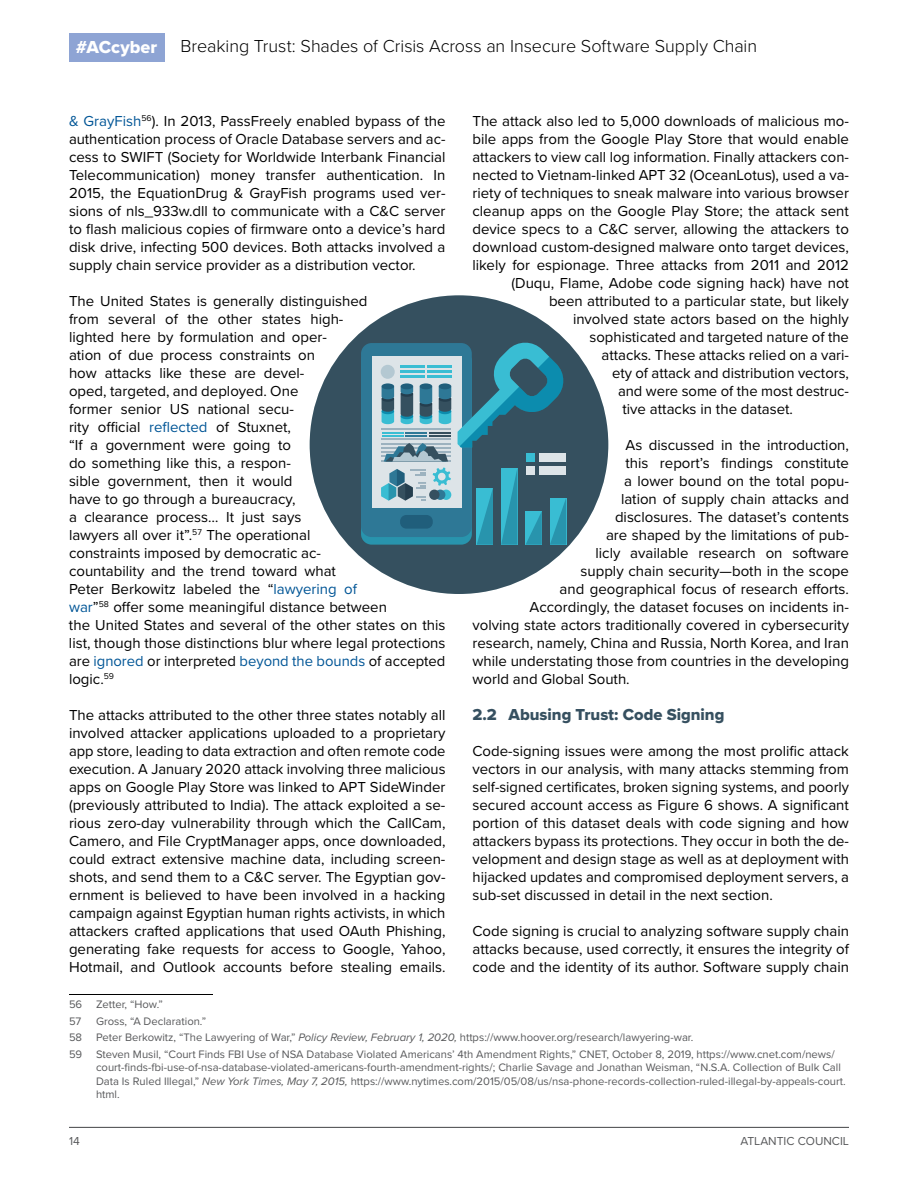
<style>
.page{position:relative;width:918px;height:1188px;background:#fff}
.page>*{position:absolute;margin:0;border:0;box-sizing:border-box;transform-origin:0 0}
.t1{font:300 18px "Proxima Nova";letter-spacing:-.005em;color:#000}
.t2{font:18px "Proxima Nova Extrabld";color:#fff}
.t3{font:16.5px "Proxima Nova Extrabld";color:#365060}
.t4{font:15px/18px "Proxima Nova";color:#000;text-align:justify}
.t5{font:12px "Proxima Nova";color:#58595b}
.t6{font:11.25px/16.5px "Proxima Nova";color:#58595b}
.s1{color:#005596}
.s2{font-style:italic}
</style>
<div class="page">
<hr style="left:69px;top:1127px;width:780px;height:1px;background:#58595b">
<div style="left:69px;top:33px;width:95px;height:28px;background:#8ea4d4"></div>
<hr style="left:69px;top:994px;width:144px;height:1px;background:#000">
<div style="left:310px;top:295px;width:298px;height:299px;background:#35505f;border-radius:149px"></div>
<div style="left:361px;top:351px;width:111px;height:194px;background:#2894ad;border-radius:11px"></div>
<div style="left:361px;top:343px;width:111px;height:194px;background:#2e7896;border-radius:11px"></div>
<div style="left:372px;top:357px;width:89px;height:151px;background:#dde4e8"></div>
<div style="left:400px;top:515px;width:33px;height:14px;background:#205e7b;border-radius:6px"></div>
<svg style="left:382px;top:383px;width:12px;height:41px"></svg>
<div style="left:382px;top:383px;width:12px;height:6px;background:#205e7b;border-radius:50%"></div>
<svg style="left:401px;top:383px;width:12px;height:41px"></svg>
<div style="left:401px;top:383px;width:12px;height:6px;background:#205e7b;border-radius:50%"></div>
<svg style="left:420px;top:383px;width:12px;height:41px"></svg>
<div style="left:420px;top:383px;width:12px;height:6px;background:#205e7b;border-radius:50%"></div>
<svg style="left:439px;top:383px;width:12px;height:41px"></svg>
<div style="left:439px;top:383px;width:12px;height:6px;background:#205e7b;border-radius:50%"></div>
<hr style="left:381px;top:428px;width:70px;height:2px;background:#b4c8d2">
<hr style="left:381px;top:439px;width:70px;height:1px;background:#b4c8d2">
<hr style="left:382px;top:435px;width:22px;height:2px;background:#39bdd3">
<hr style="left:405px;top:435px;width:22px;height:2px;background:#2e7896">
<svg style="left:382px;top:432px;width:69px;height:1px"></svg>
<hr style="left:429px;top:435px;width:22px;height:2px;background:#35505f">
<svg style="left:381px;top:443px;width:70px;height:58px"></svg>
<div style="left:381px;top:365px;width:14px;height:14px;background:#b4c8d2;border-radius:50%"></div>
<hr style="left:427px;top:366px;width:24px;height:2px;background:#39bdd3">
<hr style="left:427px;top:370px;width:24px;height:3px;background:#39bdd3">
<hr style="left:427px;top:375px;width:24px;height:2px;background:#39bdd3">
<hr style="left:401px;top:366px;width:24px;height:2px;background:#39bdd3">
<hr style="left:401px;top:370px;width:24px;height:3px;background:#39bdd3">
<hr style="left:401px;top:375px;width:24px;height:2px;background:#39bdd3">
<svg style="left:477px;top:488px;width:16px;height:57px"></svg>
<svg style="left:501px;top:468px;width:16px;height:77px"></svg>
<svg style="left:526px;top:511px;width:16px;height:34px"></svg>
<svg style="left:550px;top:498px;width:16px;height:47px"></svg>
<div style="left:527px;top:453px;width:8px;height:9px;background:#39bdd3"></div>
<div style="left:527px;top:466px;width:8px;height:9px;background:#dde4e8"></div>
<div style="left:540px;top:453px;width:26px;height:9px;background:#dde4e8"></div>
<div style="left:540px;top:466px;width:26px;height:9px;background:#dde4e8"></div>
<svg style="left:458px;top:340px;width:108px;height:108px"></svg>
<p class="t2" style="left:76px;top:33px;width:83px">#ACcyber</p>
<p class="t1" style="left:181px;top:33px;width:578px">Breaking Trust: Shades of Crisis Across an Insecure Software Supply Chain</p>
<p class="t4" style="left:69px;top:111px;width:378px"><span class="s1">&amp; GrayFish</span><sup>56</sup>). In 2013, PassFreely enabled bypass of the authentication process of Oracle Database servers and ac&shy;cess to SWIFT (Society for Worldwide Interbank Financial Telecommunication) money transfer authentication. In 2015, the EquationDrug &amp; GrayFish programs used ver&shy;sions of nls_933w.dll to communicate with a C&amp;C server to flash malicious copies of firmware onto a device’s hard disk drive, infecting 500 devices. Both attacks involved a supply chain service provider as a distribution vector.</p>
<p class="t4" style="left:69px;top:291px;width:378px;text-align:left">The United States is generally distinguished<br>from several of the other states high-<br>lighted here by formulation and oper-<br>ation of due process constraints on<br>how attacks like these are devel-<br>oped, targeted, and deployed. One<br>former senior US national secu-<br>rity official <span class="s1">reflected</span> of Stuxnet,<br>“If a government were going to<br>do something like this, a respon-<br>sible government, then it would<br>have to go through a bureaucracy,<br>a clearance process… It just says<br>lawyers all over it”.<sup>57</sup> The operational<br>constraints imposed by democratic ac-<br>countability and the trend toward what<br>Peter Berkowitz labeled the “<span class="s1">lawyering of<br>war</span>”<sup>58</sup> offer some meaningiful distance between<br>the United States and several of the other states on this list, though those distinctions blur where legal protections are <span class="s1">ignored</span> or interpreted <span class="s1">beyond the bounds</span> of accepted logic.<sup>59</sup></p>
<p class="t4" style="left:69px;top:705px;width:378px">The attacks attributed to the other three states notably all involved attacker applications uploaded to a proprietary app store, leading to data extraction and often remote code execution. A January 2020 attack involving three malicious apps on Google Play Store was linked to APT SideWinder (previously attributed to India). The attack exploited a se&shy;rious zero-day vulnerability through which the CallCam, Camero, and File CryptManager apps, once downloaded, could extract extensive machine data, including screen&shy;shots, and send them to a C&amp;C server. The Egyptian gov&shy;ernment is believed to have been involved in a hacking campaign against Egyptian human rights activists, in which attackers crafted applications that used OAuth Phishing, generating fake requests for access to Google, Yahoo, Hotmail, and Outlook accounts before stealing emails.</p>
<p class="t6" style="left:69px;top:996px;width:95px">56 Zetter, “How.”<br>57</p>
<p class="t4" style="left:472px;top:111px;width:378px">The attack also led to 5,000 downloads of malicious mo-</p>
<p class="t4" style="left:472px;top:129px;width:378px">bile apps from the Google Play Store that would enable</p>
<p class="t4" style="left:472px;top:147px;width:378px">attackers to view call log information. Finally attackers con-</p>
<p class="t4" style="left:472px;top:165px;width:378px">nected to Vietnam-linked APT 32 (OceanLotus), used a va-</p>
<p class="t4" style="left:472px;top:183px;width:378px">riety of techniques to sneak malware into various browser</p>
<p class="t4" style="left:472px;top:201px;width:378px">cleanup apps on the Google Play Store; the attack sent</p>
<p class="t4" style="left:472px;top:219px;width:378px">device specs to a C&amp;C server, allowing the attackers to</p>
<p class="t4" style="left:472px;top:237px;width:378px">download custom-designed malware onto target devices,</p>
<p class="t4" style="left:472px;top:255px;width:378px">likely for espionage. Three attacks from 2011 and 2012</p>
<p class="t4" style="left:512px;top:273px;width:339px">(Duqu, Flame, Adobe code signing hack) have not</p>
<p class="t4" style="left:549px;top:291px;width:301px">been attributed to a particular state, but likely</p>
<p class="t4" style="left:573px;top:309px;width:277px">involved state actors based on the highly</p>
<p class="t4" style="left:590px;top:327px;width:261px">sophisticated and targeted nature of the</p>
<p class="t4" style="left:602px;top:345px;width:249px">attacks. These attacks relied on a vari-</p>
<p class="t4" style="left:612px;top:363px;width:239px">ety of attack and distribution vectors,</p>
<p class="t4" style="left:618px;top:381px;width:233px">and were some of the most destruc-</p>
<p class="t4" style="left:622px;top:399px;width:172px">tive attacks in the dataset.</p>
<p class="t4" style="left:626px;top:435px;width:225px">As discussed in the introduction,</p>
<p class="t4" style="left:626px;top:453px;width:225px">this report’s findings constitute</p>
<p class="t4" style="left:624px;top:471px;width:226px">a lower bound on the total popu-</p>
<p class="t4" style="left:621px;top:489px;width:230px">lation of supply chain attacks and</p>
<p class="t4" style="left:615px;top:507px;width:235px">disclosures. The dataset’s contents</p>
<p class="t4" style="left:606px;top:525px;width:244px">are shaped by the limitations of pub-</p>
<p class="t4" style="left:596px;top:543px;width:255px">licly available research on software</p>
<p class="t4" style="left:580px;top:561px;width:270px">supply chain security—both in the scope</p>
<p class="t4" style="left:560px;top:579px;width:291px">and geographical focus of research efforts.</p>
<p class="t4" style="left:530px;top:597px;width:321px">Accordingly, the dataset focuses on incidents in-</p>
<p class="t4" style="left:472px;top:615px;width:378px">volving state actors traditionally covered in cybersecurity</p>
<p class="t4" style="left:472px;top:633px;width:378px">research, namely, China and Russia, North Korea, and Iran</p>
<p class="t4" style="left:472px;top:651px;width:378px">while understating those from countries in the developing</p>
<p class="t4" style="left:472px;top:669px;width:159px">world and Global South.</p>
<p class="t3" style="left:472px;top:702px;width:254px">2.2 Abusing Trust: Code Signing</p>
<p class="t4" style="left:472px;top:741px;width:378px">Code-signing issues were among the most prolific attack vectors in our analysis, with many attacks stemming from self-signed certificates, broken signing systems, and poorly secured account access as Figure 6 shows. A significant portion of this dataset deals with code signing and how attackers bypass its protections. They occur in both the de&shy;velopment and design stage as well as at deployment with hijacked updates and compromised deployment servers, a sub-set discussed in detail in the next section.</p>
<p class="t4" style="left:472px;top:921px;width:378px">Code signing is crucial to analyzing software supply chain attacks because, used correctly, it ensures the integrity of code and the identity of its author. Software supply chain</p>
<p class="t6" style="left:69px;top:1012px;width:767px;text-indent:27px">Gross, “A Declaration.”<br>58 Peter Berkowitz, “The Lawyering of War,” <span class="s2">Policy Review, February 1, 2020,</span> https://www.hoover.org/research/lawyering-war.<br>59 Steven Musil, “Court Finds FBI Use of NSA Database Violated Americans’ 4th Amendment Rights,” CNET, October 8, 2019, https://www.cnet.com/news/</p>
<p class="t6" style="left:96px;top:1060px;width:751px;line-height:13.5px">court-finds-fbi-use-of-nsa-database-violated-americans-fourth-amendment-rights/; Charlie Savage and Jonathan Weisman, “N.S.A. Collection of Bulk Call<br>Data Is Ruled Illegal,” <span class="s2">New York Times, May 7, 2015,</span> https://www.nytimes.com/2015/05/08/us/nsa-phone-records-collection-ruled-illegal-by-appeals-court. html.</p>
<p class="t5" style="left:69px;top:1132px;width:12px">14</p>
<p class="t5" style="left:740px;top:1132px;width:110px">ATLANTIC COUNCIL</p>
</div>
